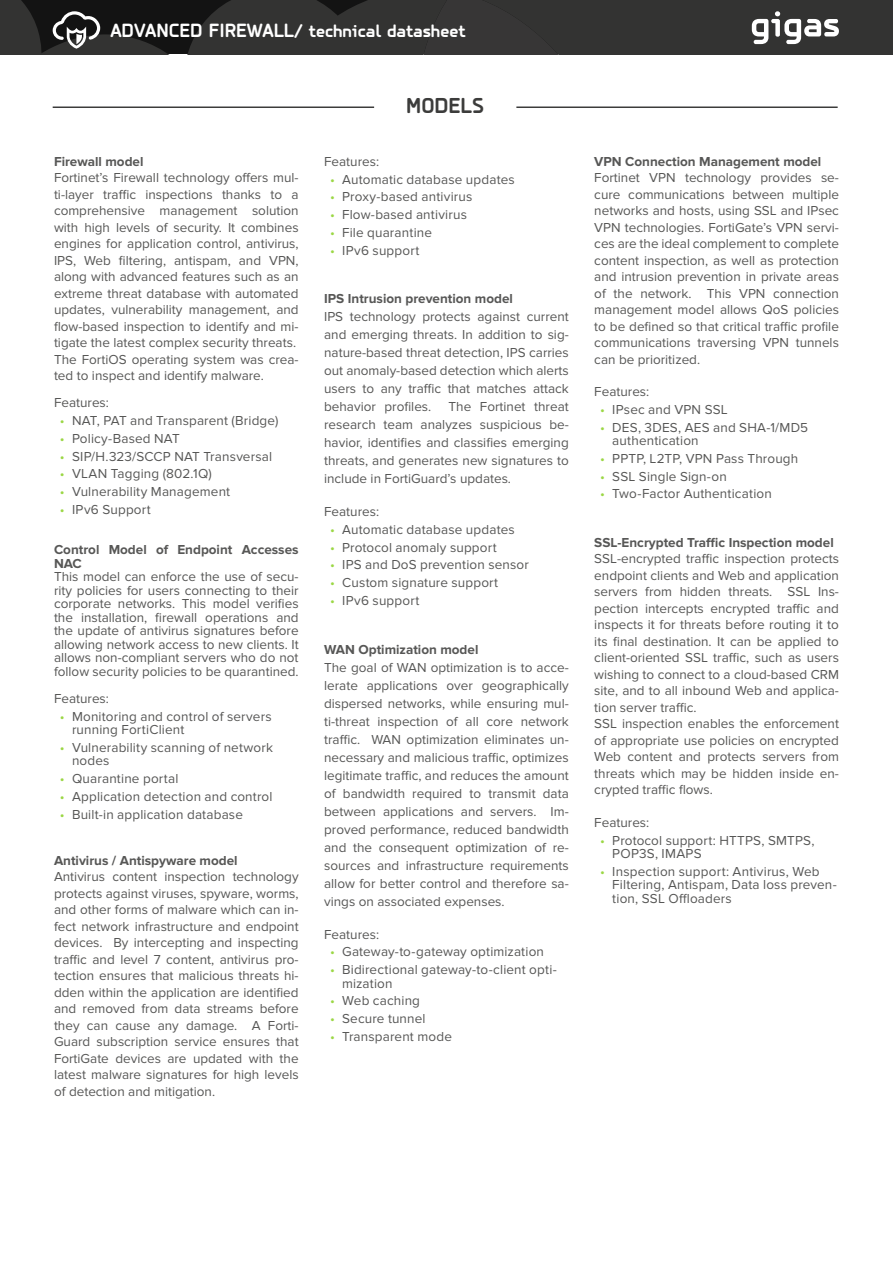
<style>
.page{position:relative;width:893px;height:1263px;background:#fff}
.page>*{position:absolute;margin:0;border:0;box-sizing:border-box;transform-origin:0 0}
.t1{font:700 22.5px "PF Isotext Pro";color:#3c3c3b}
.t2{font:700 18px "PF Isotext Pro";color:#fff}
.t3{font:13.5px/16.5px "Proxima Nova";color:#575756}
.t4{font:700 13.5px/13.5px "Proxima Nova";color:#575756}
.s1{font-size:19.95px}
.s2{color:#9bd745}
</style>
<div class="page">
<svg style="left:0;top:0;width:893px;height:54px;background:#343434"></svg>
<hr style="left:516px;top:106px;width:322px;height:2px;background:#3c3c3b">
<hr style="left:53px;top:106px;width:321px;height:2px;background:#3c3c3b">
<h2 class="t2" style="left:110px;top:21px;width:357px"><span class="s1">ADVANCED FIREWALL</span>/ technical datasheet</h2>
<p class="t4" style="left:54px;top:155px;width:91px">Firewall model</p>
<p class="t3" style="left:54px;top:170px;width:246px">Fortinet’s Firewall technology offers mul&shy;ti-layer traffic inspections thanks to a comprehensive management solution with high levels of security. It combines engines for application control, antivirus, IPS, Web filtering, antispam, and VPN, along with advanced features such as an extreme threat database with automated updates, vulnerability management, and flow-based inspection to identify and mi&shy;tigate the latest complex security threats.<br>The FortiOS operating system was crea&shy;ted to inspect and identify malware.</p>
<p class="t3" style="left:54px;top:395px;width:56px">Features:</p>
<p class="t3" style="left:60px;top:413px;width:220px"><span class="s2">•</span> NAT, PAT and Transparent (Bridge)</p>
<p class="t3" style="left:60px;top:430px;width:121px"><span class="s2">•</span> Policy-Based NAT</p>
<p class="t3" style="left:60px;top:448px;width:214px"><span class="s2">•</span> SIP/H.323/SCCP NAT Transversal</p>
<p class="t3" style="left:60px;top:466px;width:153px"><span class="s2">•</span> VLAN Tagging (802.1Q)</p>
<p class="t3" style="left:60px;top:484px;width:172px"><span class="s2">•</span> Vulnerability Management</p>
<p class="t3" style="left:60px;top:501px;width:92px"><span class="s2">•</span> IPv6 Support</p>
<p class="t4" style="left:54px;top:543px;width:246px">Control Model of Endpoint Accesses<br>NAC</p>
<p class="t3" style="left:54px;top:570px;width:246px;line-height:13.5px;text-align:justify">This model can enforce the use of secu&shy;rity policies for users connecting to their corporate networks. This model verifies the installation, firewall operations and the update of antivirus signatures before allowing network access to new clients. It allows non-compliant servers who do not follow security policies to be quarantined.</p>
<p class="t3" style="left:54px;top:690px;width:56px">Features:</p>
<p class="t3" style="left:72px;top:710px;width:201px;line-height:13.5px;text-indent:-12px"><span class="s2">•</span> Monitoring and control of servers running FortiClient</p>
<p class="t3" style="left:72px;top:741px;width:202px;line-height:13.5px;text-indent:-12px"><span class="s2">•</span> Vulnerability scanning of network nodes</p>
<p class="t3" style="left:60px;top:771px;width:120px"><span class="s2">•</span> Quarantine portal</p>
<p class="t3" style="left:60px;top:788px;width:214px"><span class="s2">•</span> Application detection and control</p>
<p class="t3" style="left:60px;top:806px;width:184px"><span class="s2">•</span> Built-in application database</p>
<p class="t4" style="left:54px;top:854px;width:185px">Antivirus / Antispyware model</p>
<p class="t3" style="left:54px;top:869px;width:246px;text-align:justify">Antivirus content inspection technology protects against viruses, spyware, worms, and other forms of malware which can in&shy;fect network infrastructure and endpoint devices. By intercepting and inspecting traffic and level 7 content, antivirus pro&shy;tection ensures that malicious threats hi&shy;dden within the application are identified and removed from data streams before they can cause any damage. A Forti-Guard subscription service ensures that FortiGate devices are updated with the latest malware signatures for high levels of detection and mitigation.</p>
<h1 class="t1" style="left:406px;top:92px;width:79px">MODELS</h1>
<p class="t3" style="left:324px;top:153px;width:56px">Features:</p>
<p class="t3" style="left:330px;top:171px;width:186px"><span class="s2">•</span> Automatic database updates</p>
<p class="t3" style="left:330px;top:189px;width:144px"><span class="s2">•</span> Proxy-based antivirus</p>
<p class="t3" style="left:330px;top:207px;width:138px"><span class="s2">•</span> Flow-based antivirus</p>
<p class="t3" style="left:330px;top:224px;width:103px"><span class="s2">•</span> File quarantine</p>
<p class="t3" style="left:330px;top:242px;width:91px"><span class="s2">•</span> IPv6 support</p>
<p class="t4" style="left:324px;top:292px;width:190px">IPS Intrusion prevention model</p>
<p class="t3" style="left:324px;top:308px;width:246px;line-height:18px;text-align:justify">IPS technology protects against current and emerging threats. In addition to sig&shy;nature-based threat detection, IPS carries out anomaly-based detection which alerts users to any traffic that matches attack behavior profiles.</p>
<p class="t3" style="left:324px;top:398px;width:246px;line-height:18px;text-align:justify;text-indent:124px">The Fortinet threat research team analyzes suspicious be&shy;havior, identifies and classifies emerging threats, and generates new signatures to include in FortiGuard’s updates.</p>
<p class="t3" style="left:324px;top:504px;width:56px">Features:</p>
<p class="t3" style="left:330px;top:521px;width:186px"><span class="s2">•</span> Automatic database updates</p>
<p class="t3" style="left:330px;top:539px;width:168px"><span class="s2">•</span> Protocol anomaly support</p>
<p class="t3" style="left:330px;top:557px;width:200px"><span class="s2">•</span> IPS and DoS prevention sensor</p>
<p class="t3" style="left:330px;top:575px;width:170px"><span class="s2">•</span> Custom signature support</p>
<p class="t3" style="left:330px;top:592px;width:91px"><span class="s2">•</span> IPv6 support</p>
<p class="t4" style="left:324px;top:643px;width:156px">WAN Optimization model</p>
<p class="t3" style="left:324px;top:658px;width:246px;line-height:18px;text-align:justify">The goal of WAN optimization is to acce&shy;lerate applications over geographically dispersed networks, while ensuring mul&shy;ti-threat inspection of all core network traffic. WAN optimization eliminates un&shy;necessary and malicious traffic, optimizes legitimate traffic, and reduces the amount of bandwidth required to transmit data between applications and servers. Im&shy;proved performance, reduced bandwidth and the consequent optimization of re&shy;sources and infrastructure requirements allow for better control and therefore sa&shy;vings on associated expenses.</p>
<p class="t3" style="left:324px;top:926px;width:56px">Features:</p>
<p class="t3" style="left:330px;top:944px;width:215px"><span class="s2">•</span> Gateway-to-gateway optimization</p>
<p class="t3" style="left:342px;top:963px;width:216px;line-height:13.5px;text-indent:-12px"><span class="s2">•</span> Bidirectional gateway-to-client opti&shy;mization</p>
<p class="t3" style="left:330px;top:993px;width:91px"><span class="s2">•</span> Web caching</p>
<p class="t3" style="left:330px;top:1010px;width:97px"><span class="s2">•</span> Secure tunnel</p>
<p class="t3" style="left:330px;top:1028px;width:123px"><span class="s2">•</span> Transparent mode</p>
<p class="t4" style="left:594px;top:155px;width:229px">VPN Connection Management model</p>
<p class="t3" style="left:594px;top:170px;width:246px;text-align:justify">Fortinet VPN technology provides se&shy;cure communications between multiple networks and hosts, using SSL and IPsec VPN technologies. FortiGate’s VPN servi&shy;ces are the ideal complement to complete content inspection, as well as protection and intrusion prevention in private areas of the network. This VPN connection management model allows QoS policies to be defined so that critical traffic profile communications traversing VPN tunnels can be prioritized.</p>
<p class="t3" style="left:594px;top:384px;width:56px">Features:</p>
<p class="t3" style="left:600px;top:401px;width:129px"><span class="s2">•</span> IPsec and VPN SSL</p>
<p class="t3" style="left:612px;top:421px;width:197px;line-height:13.5px;text-indent:-12px"><span class="s2">•</span> DES, 3DES, AES and SHA-1/MD5 authentication</p>
<p class="t3" style="left:600px;top:450px;width:200px"><span class="s2">•</span> PPTP, L2TP, VPN Pass Through</p>
<p class="t3" style="left:600px;top:468px;width:128px"><span class="s2">•</span> SSL Single Sign-on</p>
<p class="t3" style="left:600px;top:486px;width:173px"><span class="s2">•</span> Two-Factor Authentication</p>
<p class="t4" style="left:594px;top:536px;width:241px">SSL-Encrypted Traffic Inspection model</p>
<p class="t3" style="left:594px;top:551px;width:246px">SSL-encrypted traffic inspection protects endpoint clients and Web and application servers from hidden threats. SSL Ins&shy;pection intercepts encrypted traffic and inspects it for threats before routing it to its final destination. It can be applied to client-oriented SSL traffic, such as users wishing to connect to a cloud-based CRM site, and to all inbound Web and applica&shy;tion server traffic.<br>SSL inspection enables the enforcement of appropriate use policies on encrypted Web content and protects servers from threats which may be hidden inside en&shy;crypted traffic flows.</p>
<p class="t3" style="left:594px;top:814px;width:56px">Features:</p>
<p class="t3" style="left:612px;top:833px;width:204px;line-height:13.5px;text-indent:-12px"><span class="s2">•</span> Protocol support: HTTPS, SMTPS,<br>POP3S, IMAPS</p>
<p class="t3" style="left:612px;top:865px;width:226px;line-height:13.5px;text-indent:-12px"><span class="s2">•</span> Inspection support: Antivirus, Web<br>Filtering, Antispam, Data loss preven&shy;tion, SSL Offloaders</p>
</div>
